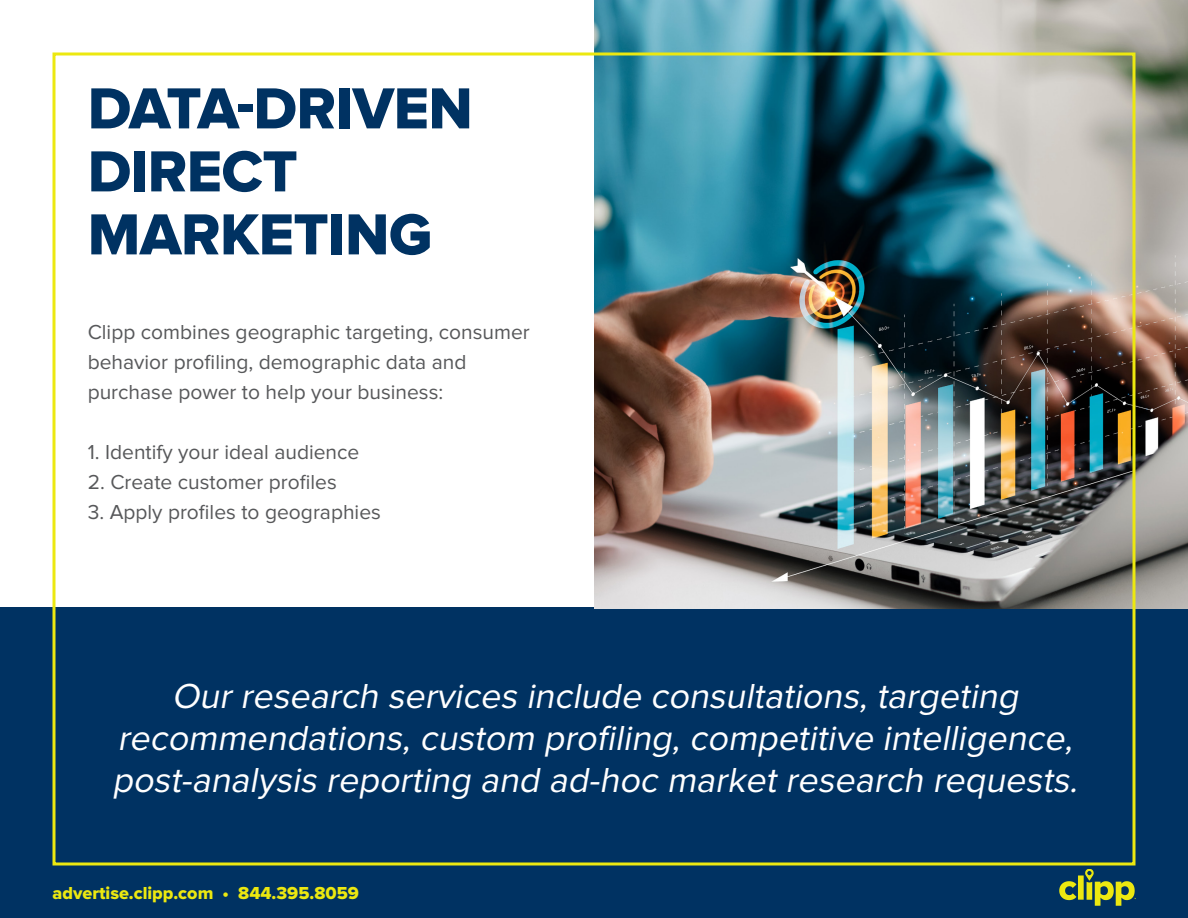
<style>
.page{position:relative;width:1188px;height:918px;background:#fff}
.page>*{position:absolute;margin:0;border:0;box-sizing:border-box;transform-origin:0 0}
.t1{font:60px/63px "Proxima Nova Extrabld";letter-spacing:-.01em;color:#003262}
.t2{font:italic 36px/42px "Proxima Nova";color:#fff;text-align:center}
.t3{font:21px/30px "Proxima Nova";color:#57585a}
.t4{font:18px "Proxima Nova Extrabld";color:#ece810}
</style>
<div class="page">
<div style="left:0;top:608px;width:1188px;height:310px;background:#003262"></div>
<img style="left:594px;top:0;width:594px;height:608px">
<svg style="left:1059px;top:870px;width:77px;height:35px"></svg>
<h1 class="t1" style="left:88px;top:79px;width:387px">DATA-DRIVEN<br>DIRECT<br>MARKETING</h1>
<p class="t3" style="left:88px;top:317px;width:444px">Clipp combines geographic targeting, consumer behavior profiling, demographic data and purchase power to help your business:</p>
<p class="t3" style="left:88px;top:437px;width:273px">1. Identify your ideal audience</p>
<p class="t3" style="left:88px;top:467px;width:251px">2. Create customer profiles</p>
<p class="t3" style="left:88px;top:497px;width:295px">3. Apply profiles to geographies</p>
<h2 class="t2" style="left:112px;top:676px;width:974px">Ourresearch services include consultations,targeting recommendations,custom profiling,competitive intelligence, post-analysis reporting and ad-hoc marketresearch requests.</h2>
<p class="t4" style="left:52px;top:882px;width:308px">advertise.clipp.com • 844.395.8059</p>
</div>
